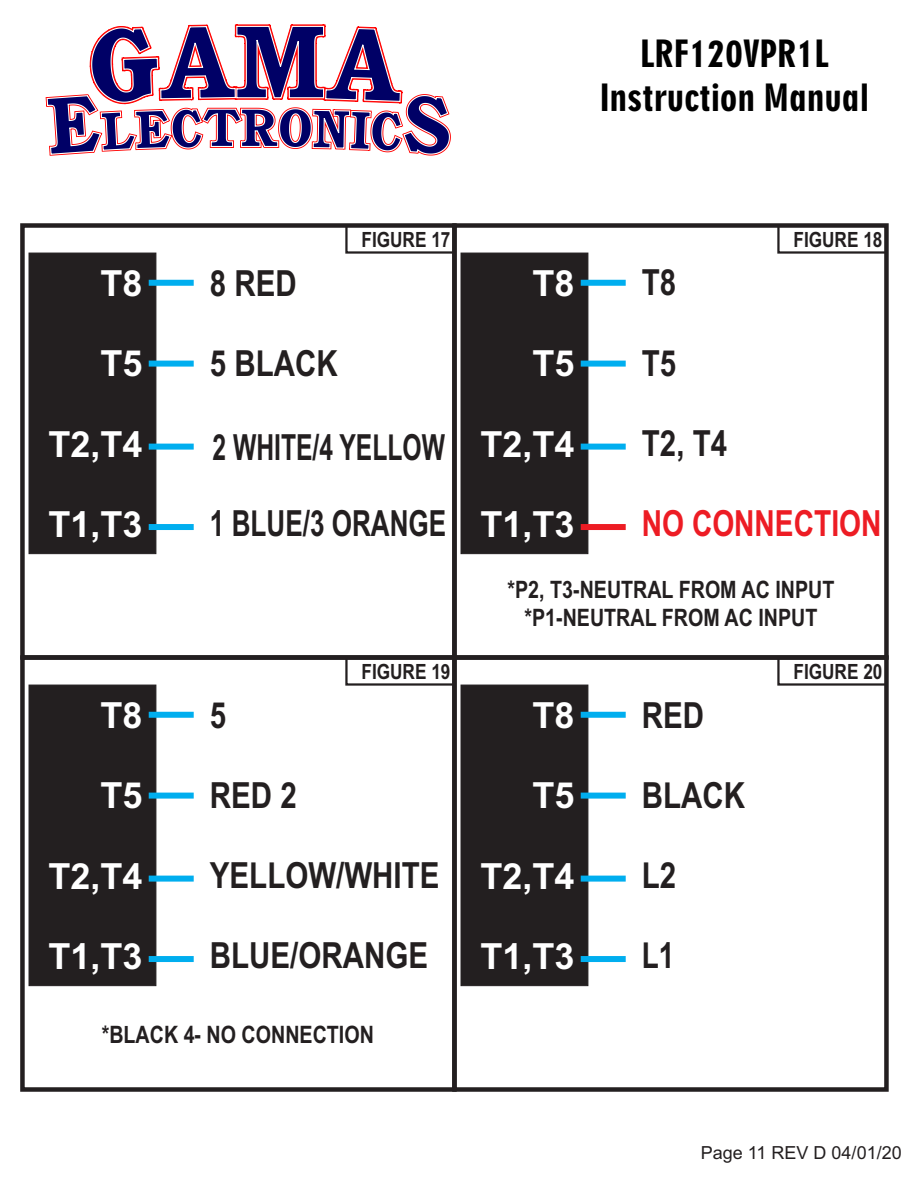
<style>
.page{position:relative;width:918px;height:1188px;background:#fff}
.page>*{position:absolute;margin:0;border:0;box-sizing:border-box;transform-origin:0 0}
.t1{font:700 36px "Arial Narrow";color:#231f20}
.t2{font:700 36px "Arial";color:#fff}
.t3{font:36px/43.5px "Geometric 706 BT Black Condensed B";color:#000;text-align:center}
.t4{font:700 36px/76.8px "Arial Narrow";color:#231f20;scale:.84 1}
.t5{font:700 36px "Arial Narrow";color:#ed1c24;scale:.95 1}
.t6{font:700 36px "Arial Narrow";color:#231f20;scale:.95 1}
.t7{font:700 24px/27.5px "Arial Narrow";color:#231f20;text-align:center}
.t8{font:700 21px "Arial Narrow";color:#231f20}
.t9{font:18px "Arial";color:#231f20}
</style>
<div class="page">
<div style="left:20px;top:223px;width:437px;height:437px;border:4px solid #231f20"></div>
<div style="left:20px;top:655px;width:437px;height:437px;border:4px solid #231f20"></div>
<div style="left:452px;top:223px;width:437px;height:437px;border:4px solid #231f20"></div>
<div style="left:452px;top:655px;width:437px;height:437px;border:4px solid #231f20"></div>
<div style="left:345px;top:224px;width:111px;height:30px;border:2px solid #231f20"></div>
<div style="left:345px;top:656px;width:111px;height:30px;border:2px solid #231f20"></div>
<div style="left:777px;top:224px;width:111px;height:30px;border:2px solid #231f20"></div>
<div style="left:777px;top:656px;width:111px;height:30px;border:2px solid #231f20"></div>
<div style="left:28px;top:252px;width:129px;height:302px;background:#231f20"></div>
<div style="left:149px;top:280px;width:45px;height:6px;background:#00aeef"></div>
<div style="left:149px;top:361px;width:45px;height:6px;background:#00aeef"></div>
<div style="left:149px;top:444px;width:45px;height:6px;background:#00aeef"></div>
<div style="left:149px;top:524px;width:45px;height:6px;background:#00aeef"></div>
<div style="left:28px;top:684px;width:129px;height:302px;background:#231f20"></div>
<div style="left:149px;top:712px;width:45px;height:6px;background:#00aeef"></div>
<div style="left:149px;top:793px;width:45px;height:6px;background:#00aeef"></div>
<div style="left:149px;top:876px;width:45px;height:6px;background:#00aeef"></div>
<div style="left:149px;top:956px;width:45px;height:6px;background:#00aeef"></div>
<div style="left:460px;top:684px;width:129px;height:302px;background:#231f20"></div>
<div style="left:581px;top:712px;width:45px;height:6px;background:#00aeef"></div>
<div style="left:581px;top:793px;width:45px;height:6px;background:#00aeef"></div>
<div style="left:581px;top:876px;width:45px;height:6px;background:#00aeef"></div>
<div style="left:581px;top:956px;width:45px;height:6px;background:#00aeef"></div>
<div style="left:460px;top:252px;width:129px;height:302px;background:#231f20"></div>
<div style="left:581px;top:280px;width:45px;height:6px;background:#00aeef"></div>
<div style="left:581px;top:361px;width:45px;height:6px;background:#00aeef"></div>
<div style="left:581px;top:444px;width:45px;height:6px;background:#00aeef"></div>
<div style="left:581px;top:524px;width:45px;height:6px;background:#ed1c24"></div>
<svg style="left:46px;top:24px;width:405px;height:132px"></svg>
<h1 class="t3" style="left:600px;top:36px;width:271px">LRF120VPR1L<br>Instruction Manual</h1>
<p class="t8" style="left:362px;top:231px;width:90px">FIGURE 17</p>
<p class="t8" style="left:794px;top:231px;width:90px">FIGURE 18</p>
<h1 class="t2" style="left:100px;top:270px;width:44px">T8</h1>
<h1 class="t1" style="left:210px;top:269px;width:88px">8 RED</h1>
<h1 class="t2" style="left:532px;top:270px;width:44px">T8</h1>
<h1 class="t1" style="left:642px;top:269px;width:36px">T8</h1>
<h1 class="t2" style="left:100px;top:350px;width:44px">T5</h1>
<h1 class="t1" style="left:210px;top:350px;width:129px">5 BLACK</h1>
<h1 class="t2" style="left:532px;top:350px;width:44px">T5</h1>
<h1 class="t1" style="left:642px;top:350px;width:36px">T5</h1>
<h1 class="t2" style="left:48px;top:430px;width:96px">T2,T4</h1>
<h1 class="t2" style="left:48px;top:511px;width:96px">T1,T3</h1>
<h1 class="t4" style="left:210px;top:412px;width:283px">2 WHITE/4 YELLOW<br>1 BLUE/3 ORANGE</h1>
<h1 class="t2" style="left:480px;top:430px;width:96px">T2,T4</h1>
<h1 class="t2" style="left:480px;top:511px;width:96px">T1,T3</h1>
<h1 class="t1" style="left:642px;top:430px;width:87px">T2, T4</h1>
<h1 class="t5" style="left:642px;top:510px;width:254px">NO CONNECTION</h1>
<p class="t7" style="left:507px;top:578px;width:328px">*P2, T3-NEUTRAL FROM AC INPUT *P1-NEUTRAL FROM AC INPUT</p>
<p class="t8" style="left:362px;top:663px;width:90px">FIGURE 19</p>
<p class="t8" style="left:794px;top:663px;width:90px">FIGURE 20</p>
<h1 class="t2" style="left:100px;top:702px;width:44px">T8</h1>
<h1 class="t1" style="left:210px;top:701px;width:18px">5</h1>
<h1 class="t2" style="left:532px;top:702px;width:44px">T8</h1>
<h1 class="t1" style="left:642px;top:701px;width:64px">RED</h1>
<h1 class="t2" style="left:100px;top:782px;width:44px">T5</h1>
<h1 class="t1" style="left:210px;top:782px;width:88px">RED 2</h1>
<h1 class="t2" style="left:532px;top:782px;width:44px">T5</h1>
<h1 class="t1" style="left:642px;top:782px;width:105px">BLACK</h1>
<h1 class="t2" style="left:48px;top:862px;width:96px">T2,T4</h1>
<h1 class="t1" style="left:210px;top:862px;width:231px">YELLOW/WHITE</h1>
<h1 class="t2" style="left:480px;top:862px;width:96px">T2,T4</h1>
<h1 class="t1" style="left:642px;top:862px;width:36px">L2</h1>
<h1 class="t2" style="left:48px;top:943px;width:96px">T1,T3</h1>
<h1 class="t1" style="left:210px;top:942px;width:220px">BLUE/ORANGE</h1>
<h1 class="t2" style="left:480px;top:943px;width:96px">T1,T3</h1>
<h1 class="t6" style="left:642px;top:942px;width:36px">L1</h1>
<p class="t7" style="left:102px;top:1023px;width:274px">*BLACK 4- NO CONNECTION</p>
<p class="t9" style="left:701px;top:1146px;width:202px">Page 11 REV D 04/01/20</p>
</div>
